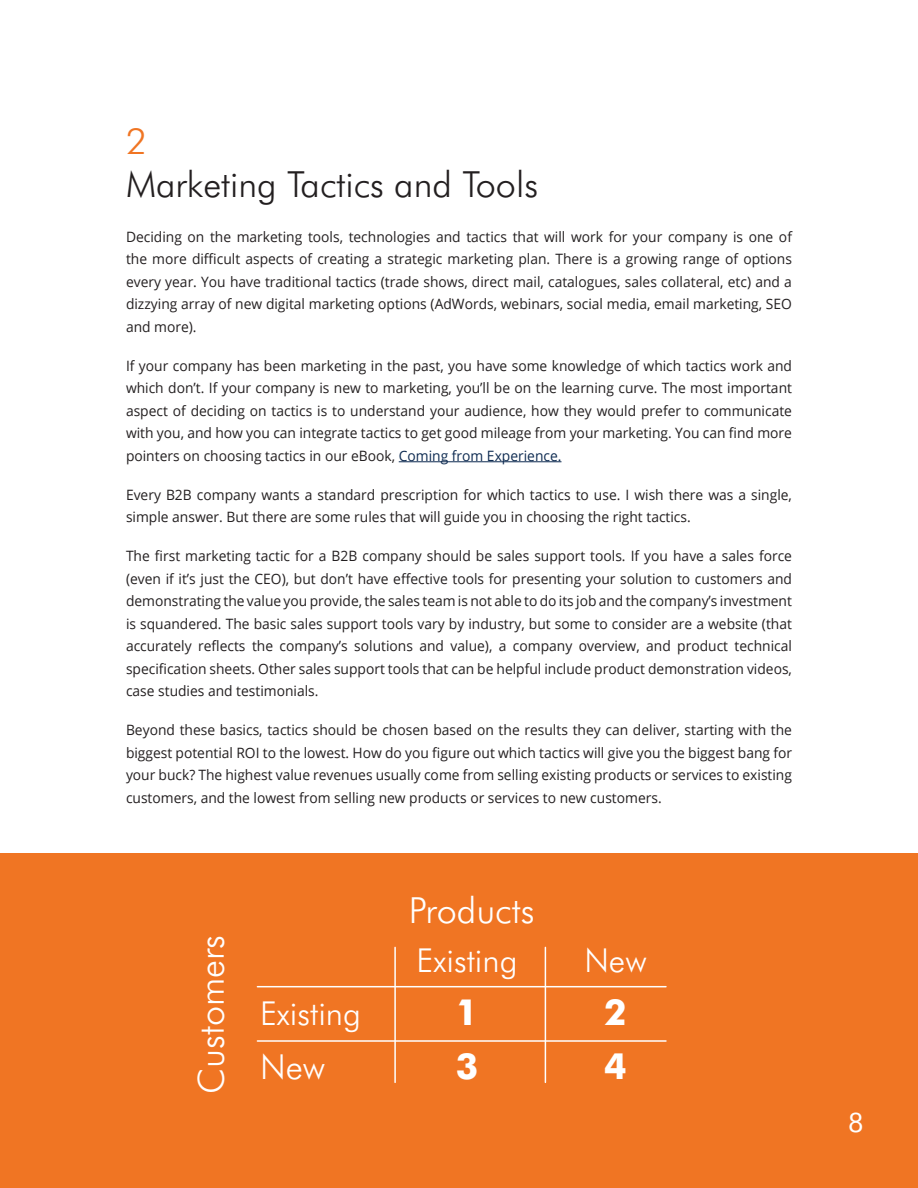
<style>
.page{position:relative;width:918px;height:1188px;background:#fff}
.page>*{position:absolute;margin:0;border:0;box-sizing:border-box;transform-origin:0 0}
.t1{font:300 36px "Futura BT";color:#231f20}
.t2{font:300 36px "Futura BT";color:#fff}
.t3{font:700 36px "Futura BT";color:#fff}
.t4{font:300 36px "Futura BT";color:#f07523}
.t5{font:300 34.5px "Futura BT";color:#fff}
.t6{font:300 33px "Futura BT";color:#fff}
.t7{font:27px "Futura BT";color:#fff}
.t8{font:14.25px/22.5px "Open Sans";color:#231f20;text-align:justify}
.s1{color:#0e2b51}
</style>
<div class="page">
<div style="left:0;top:853px;width:918px;height:335px;background:#f07523"></div>
<hr style="left:399px;top:461px;width:162px;height:1px;background:#0e2b51">
<hr style="left:257px;top:986px;width:409px;height:1px;background:#fff">
<hr style="left:257px;top:1040px;width:409px;height:2px;background:#fff">
<hr style="left:394px;top:947px;width:2px;height:135px;background:#fff">
<hr style="left:545px;top:947px;width:1px;height:135px;background:#fff">
<h1 class="t4" style="left:126px;top:119px;width:22px">2</h1>
<h1 class="t1" style="left:126px;top:162px;width:414px">Marketing Tactics and Tools</h1>
<p class="t8" style="left:126px;top:225px;width:668px">Deciding on the marketing tools, technologies and tactics that will work for your company is one of the more difficult aspects of creating a strategic marketing plan. There is a growing range of options every year. You have traditional tactics (trade shows, direct mail, catalogues, sales collateral, etc) and a dizzying array of new digital marketing options (AdWords, webinars, social media, email marketing, SEO and more).</p>
<p class="t8" style="left:126px;top:354px;width:668px">If your company has been marketing in the past, you have some knowledge of which tactics work and which don’t. If your company is new to marketing, you’ll be on the learning curve. The most important aspect of deciding on tactics is to understand your audience, how they would prefer to communicate with you, and how you can integrate tactics to get good mileage from your marketing. You can find more pointers on choosing tactics in our eBook, <span class="s1">Coming from Experience.</span></p>
<p class="t8" style="left:126px;top:483px;width:668px">Every B2B company wants a standard prescription for which tactics to use. I wish there was a single, simple answer. But there are some rules that will guide you in choosing the right tactics.</p>
<p class="t8" style="left:126px;top:544px;width:668px">The first marketing tactic for a B2B company should be sales support tools. If you have a sales force (even if it’s just the CEO), but don’t have effective tools for presenting your solution to customers and demonstrating the value you provide, the sales team is not able to do its job and the company’s investment is squandered. The basic sales support tools vary by industry, but some to consider are a website (that accurately reflects the company’s solutions and value), a company overview, and product technical specification sheets. Other sales support tools that can be helpful include product demonstration videos, case studies and testimonials.</p>
<p class="t8" style="left:126px;top:718px;width:668px">Beyond these basics, tactics should be chosen based on the results they can deliver, starting with the biggest potential ROI to the lowest. How do you figure out which tactics will give you the biggest bang for your buck? The highest value revenues usually come from selling existing products or services to existing customers, and the lowest from selling new products or services to new customers.</p>
<h1 class="t2" style="left:189px;top:1094px;width:160px;rotate:-90deg">Customers</h1>
<h1 class="t2" style="left:409px;top:888px;width:127px">Products</h1>
<h3 class="t6" style="left:417px;top:940px;width:102px">Existing</h3>
<h3 class="t6" style="left:584px;top:940px;width:64px">New</h3>
<h3 class="t6" style="left:260px;top:994px;width:102px">Existing</h3>
<h1 class="t3" style="left:456px;top:991px;width:24px">1</h1>
<h1 class="t3" style="left:604px;top:991px;width:24px">2</h1>
<h2 class="t5" style="left:260px;top:1046px;width:67px">New</h2>
<h1 class="t3" style="left:456px;top:1044px;width:24px">3</h1>
<h1 class="t3" style="left:604px;top:1044px;width:24px">4</h1>
<h3 class="t7" style="left:848px;top:1106px;width:17px">8</h3>
</div>
